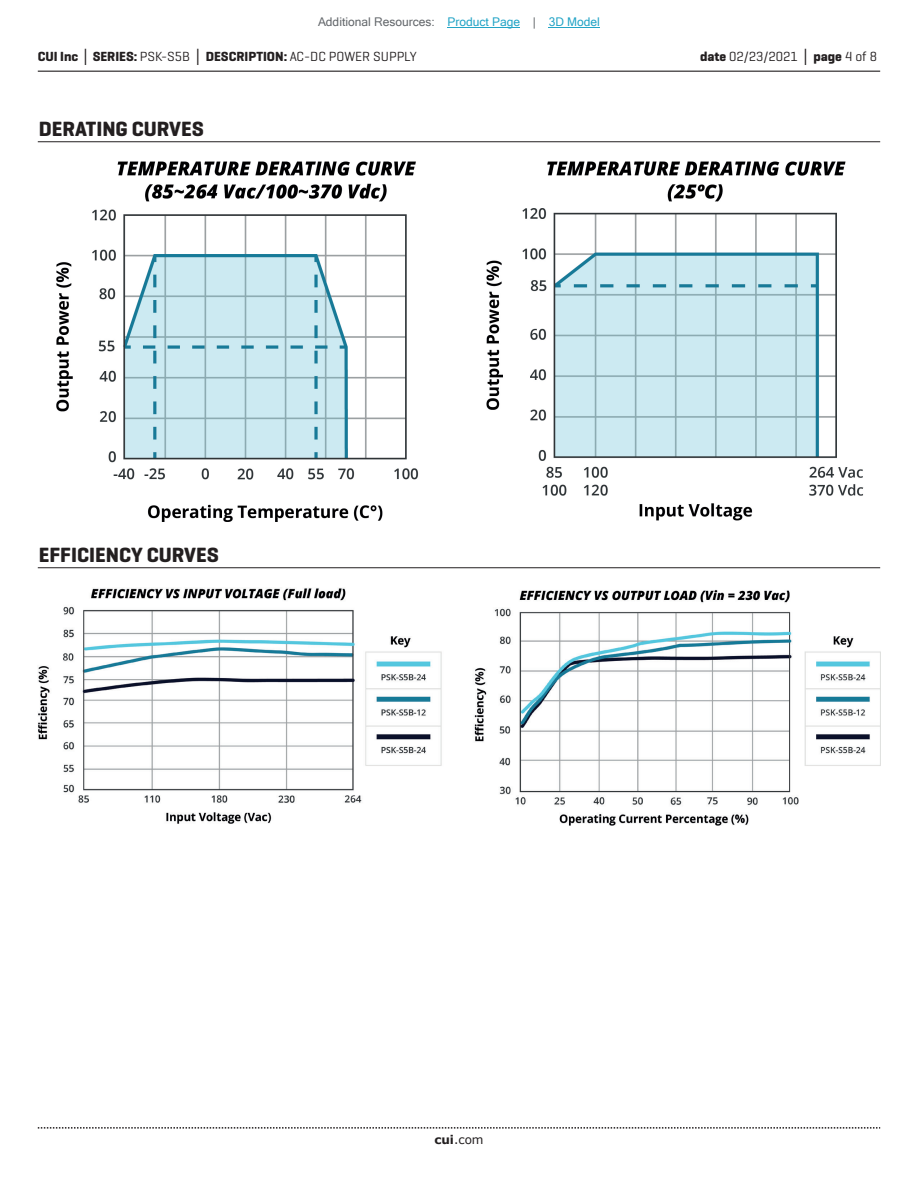
<style>
.page{position:relative;width:918px;height:1188px;background:#fff}
.page>*{position:absolute;margin:0;border:0;box-sizing:border-box;transform-origin:0 0}
.t1{font:700 21px "Geogrotesque";color:#231f20}
.t2{font:700 13.5px "Geogrotesque";color:#231f20}
.t3{font:13.5px "Geogrotesque";color:#231f20}
.t4{font:12px "Microsoft Sans Serif";color:#63676b}
.t5{font:12px "Verdana";color:#231f20}
.s1{color:#23a4c6}
.s2{font-family:"Verdana"}
.s3{font-weight:400}
.s4{font-weight:700}
.s5{font-family:"Verdana";font-weight:700}
</style>
<div class="page">
<hr style="left:38px;top:71px;width:842px;height:1px;background:#231f20">
<svg style="left:38px;top:1127px;width:842px;height:2px"></svg>
<hr style="left:38px;top:141px;width:842px;height:1px;background:#231f20">
<hr style="left:38px;top:567px;width:842px;height:1px;background:#231f20">
<img style="left:56px;top:161px;width:807px;height:361px">
<img style="left:38px;top:588px;width:842px;height:238px">
<hr style="left:448px;top:27px;width:72px;height:1px;background:#23a4c6">
<hr style="left:549px;top:27px;width:51px;height:1px;background:#23a4c6">
<p class="t4" style="left:318px;top:15px;width:283px">Additional Resources: <span class="s1">Product Page</span> | <span class="s1">3D Model</span></p>
<p class="t2" style="left:38px;top:48px;width:380px">CUI Inc <span class="s2">│</span> SERIES: <span class="s3">PSK-S5B</span> <span class="s2">│</span> DESCRIPTION: <span class="s3">AC-DC POWER SUPPLY</span></p>
<p class="t3" style="left:700px;top:48px;width:179px"><span class="s4">date</span> 02/23/2021 <span class="s5">│</span> <span class="s4">page</span> 4 of 8</p>
<h1 class="t1" style="left:39px;top:116px;width:167px">DERATING CURVES</h1>
<h1 class="t1" style="left:39px;top:542px;width:181px">EFFICIENCY CURVES</h1>
<p class="t5" style="left:434px;top:1131px;width:51px"><span class="s4">cui</span>.com</p>
</div>
